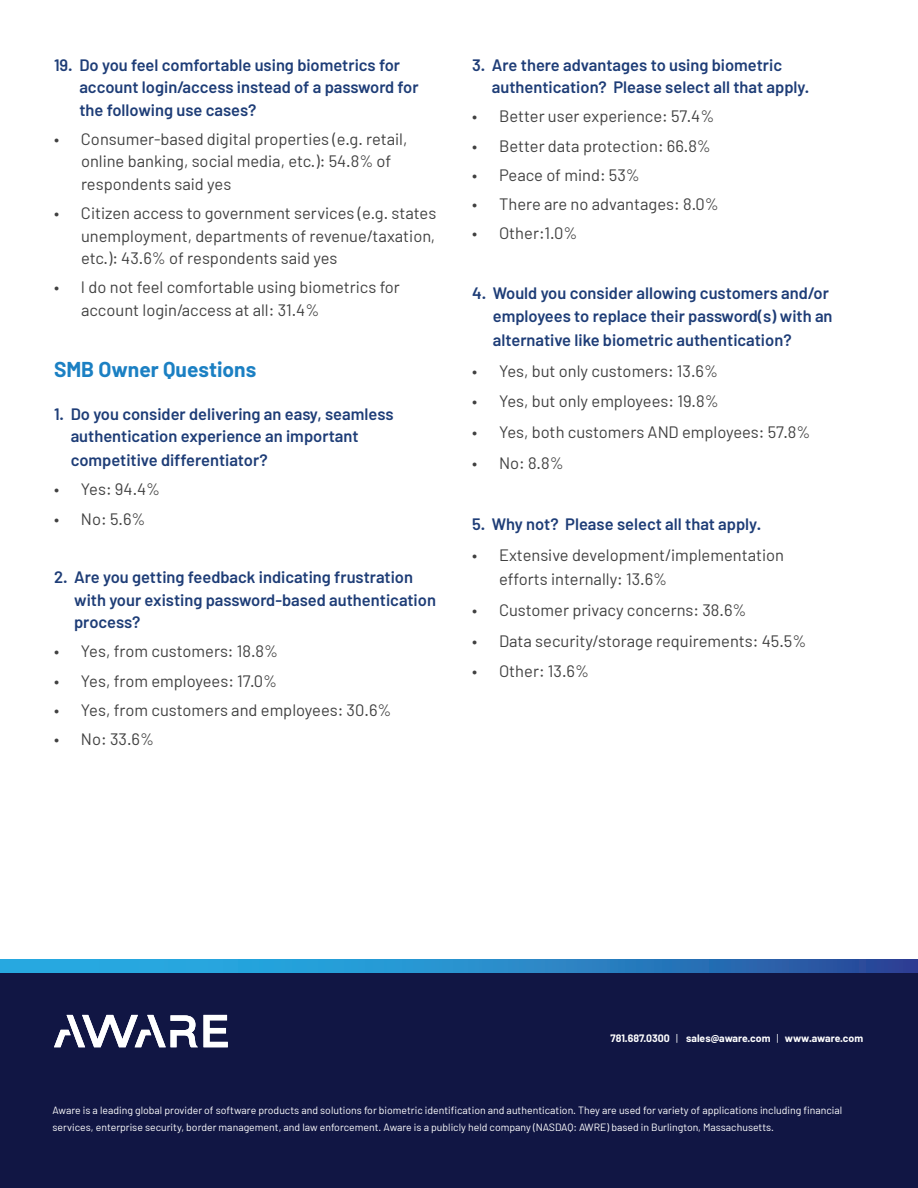
<style>
.page{position:relative;width:918px;height:1188px;background:#fff}
.page>*{position:absolute;margin:0;border:0;box-sizing:border-box;transform-origin:0 0}
.Heading_2{font:700 21px "Barlow";color:#1b80c3}
.Body{font:16.5px/22.5px "Barlow";color:#414141}
.Body-2{font:600 16.5px/22.5px "Barlow";color:#1e3d77}
.t1{font:10.5px/16.5px "Barlow";color:#fff}
.t2{font:700 10.5px "Barlow";color:#fff}
.s1{font-weight:400}
</style>
<div class="page">
<div style="left:0;top:966px;width:918px;height:222px;background:#111644"></div>
<svg style="left:0;top:960px;width:918px;height:13px;background:#2887c7"></svg>
<svg style="left:204px;top:1015px;width:24px;height:32px"></svg>
<svg style="left:54px;top:1015px;width:144px;height:32px"></svg>
<p class="Body-2" style="left:79px;top:53px;width:341px;text-indent:-25px">19. Do you feel comfortable using biometrics for account login/access instead of a password for the following use cases?</p>
<p class="Body" style="left:81px;top:127px;width:328px;text-indent:-27px">• Consumer-based digital properties (e.g. retail, online banking, social media, etc.): 54.8% of respondents said yes</p>
<p class="Body" style="left:81px;top:201px;width:357px;text-align:justify;text-indent:-27px">• Citizen access to government services (e.g. states unemployment, departments of revenue/taxation, etc.): 43.6% of respondents said yes</p>
<p class="Body" style="left:81px;top:276px;width:320px;text-indent:-27px">• I do not feel comfortable using biometrics for account login/access at all: 31.4%</p>
<p class="Heading_2" style="left:54px;top:356px;width:204px">SMB Owner Questions</p>
<p class="Body-2" style="left:71px;top:402px;width:324px;text-indent:-17px">1. Do you consider delivering an easy, seamless authentication experience an important</p>
<p class="Body-2" style="left:71px;top:449px;width:199px">competitive differentiator?</p>
<p class="Body" style="left:54px;top:478px;width:108px">• Yes: 94.4%</p>
<p class="Body" style="left:54px;top:507px;width:93px">• No: 5.6%</p>
<p class="Body-2" style="left:74px;top:566px;width:363px;text-indent:-20px">2. Are you getting feedback indicating frustration with your existing password-based authentication process?</p>
<p class="Body" style="left:54px;top:640px;width:226px">• Yes, from customers: 18.8%</p>
<p class="Body" style="left:54px;top:669px;width:225px">• Yes, from employees: 17.0%</p>
<p class="Body" style="left:54px;top:698px;width:339px">• Yes, from customers and employees: 30.6%</p>
<p class="Body" style="left:54px;top:728px;width:102px">• No: 33.6%</p>
<p class="Body-2" style="left:492px;top:53px;width:319px;text-indent:-20px">3. Are there advantages to using biometric authentication? Please select all that apply.</p>
<p class="Body" style="left:472px;top:105px;width:244px">• Better user experience: 57.4%</p>
<p class="Body" style="left:472px;top:134px;width:240px">• Better data protection: 66.8%</p>
<p class="Body" style="left:472px;top:163px;width:169px">• Peace of mind: 53%</p>
<p class="Body" style="left:472px;top:192px;width:248px">• There are no advantages: 8.0%</p>
<p class="Body" style="left:472px;top:222px;width:107px">• Other:1.0%</p>
<p class="Body-2" style="left:472px;top:282px;width:362px;text-align:right">4. Would you consider allowing customers and/or employees to replace their password(s) with an</p>
<p class="Body-2" style="left:493px;top:328px;width:300px">alternative like biometric authentication?</p>
<p class="Body" style="left:472px;top:359px;width:248px">• Yes, but only customers: 13.6%</p>
<p class="Body" style="left:472px;top:390px;width:248px">• Yes, but only employees: 19.8%</p>
<p class="Body" style="left:472px;top:420px;width:340px">• Yes, both customers AND employees: 57.8%</p>
<p class="Body" style="left:472px;top:451px;width:93px">• No: 8.8%</p>
<p class="Body-2" style="left:472px;top:513px;width:291px">5. Why not? Please select all that apply.</p>
<p class="Body" style="left:499px;top:543px;width:287px;line-height:24px;text-indent:-27px">• Extensive development/implementation efforts internally: 13.6%</p>
<p class="Body" style="left:472px;top:598px;width:276px">• Customer privacy concerns: 38.6%</p>
<p class="Body" style="left:472px;top:629px;width:336px">• Data security/storage requirements: 45.5%</p>
<p class="Body" style="left:472px;top:660px;width:119px">• Other: 13.6%</p>
<p class="t2" style="left:611px;top:1031px;width:254px">781.687.0300 <span class="s1">|</span> sales@aware.com <span class="s1">|</span> www.aware.com</p>
<p class="t1" style="left:52px;top:1102px;width:791px">Aware is a leading global provider of software products and solutions for biometric identification and authentication. They are used for variety of applications including financial services, enterprise security, border management, and law enforcement. Aware is a publicly held company (NASDAQ: AWRE) based in Burlington, Massachusetts.</p>
</div>
